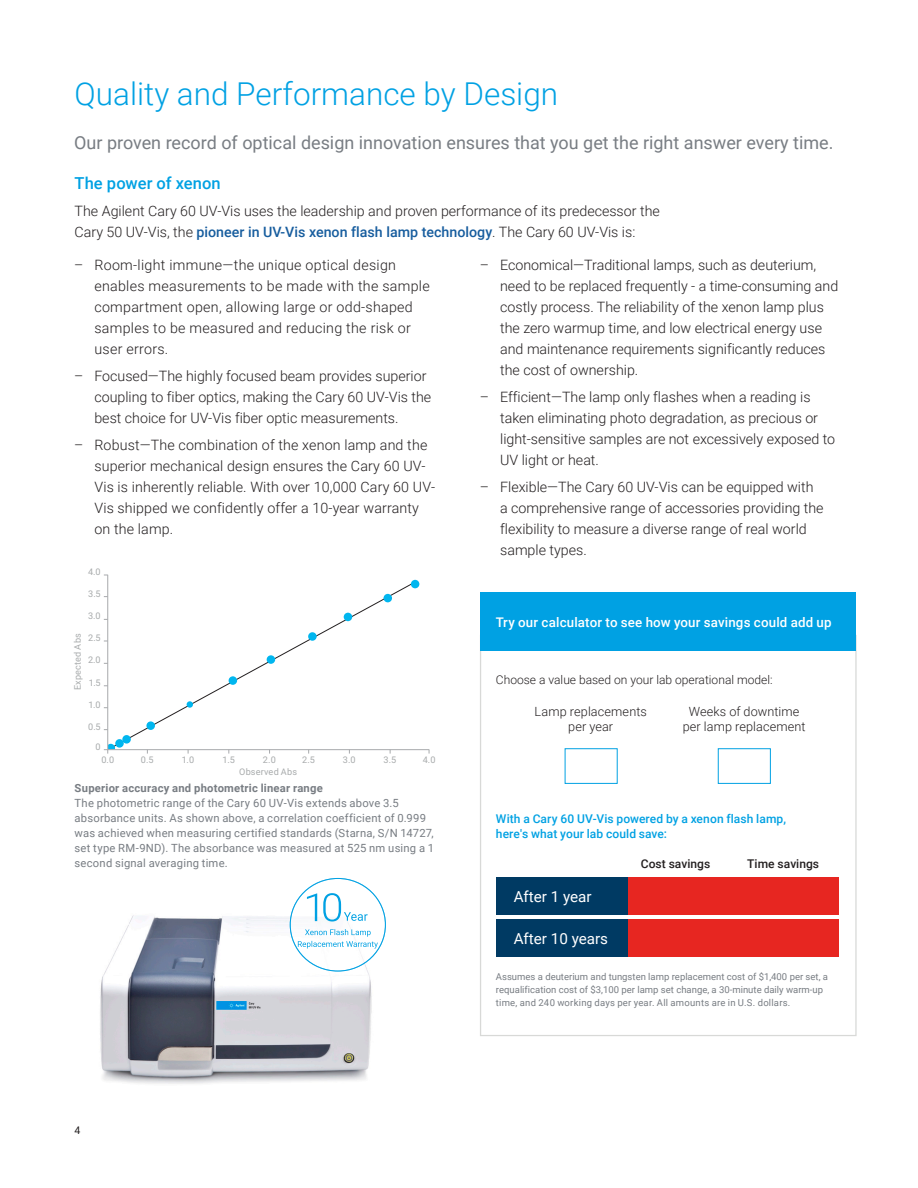
<style>
.page{position:relative;width:918px;height:1188px;background:#fff}
.page>*{position:absolute;margin:0;border:0;box-sizing:border-box;transform-origin:0 0}
.BROCHURE_int_head_blue{font:300 31.5px "Roboto";color:#00a1e3}
.BROCHURE_paragraph_gray{font:18px "Roboto";color:#787d83}
.BROCHURE_subhead_blue{font:500 16.5px "Roboto";letter-spacing:.005em;color:#00a1e3}
.FLYER_front_intro_text_blue{font:15.15px "Roboto";color:#fff}
.BROCHURE_text_black{font:300 14.25px/21px "Roboto";color:#231f20}
.BROCHURE_text_black-2{font:300 14.25px/21px "Roboto";letter-spacing:.02em;color:#231f20}
.FLYER_subhead_blue{font:500 13.35px "Roboto";letter-spacing:.015em;color:#fff}
.FLYER_subhead_blue-2{font:300 12.75px/15.1px "Roboto";letter-spacing:.01em;color:#231f20;text-align:center}
.FLYER_subhead_blue-3{font:500 12px/15.1px "Roboto";letter-spacing:.005em;color:#00a1e3}
.FLYER_subhead_blue-4{font:300 12px "Roboto";color:#231f20}
.FLYER_text_black{font:500 12px "Roboto";color:#231f20}
.BROCHURE_caption_gray{font:11.25px/15px "Roboto";letter-spacing:.02em;color:#787d83}
.BROCHURE_caption_gray-2{font:700 11.25px "Roboto";letter-spacing:.02em;color:#787d83}
.t1{font:10.5px "Roboto";color:#231f20}
.FLYER_back_caption_gray{font:9.45px/12.6px "Roboto";color:#787d83}
.t2{font:9.15px "Roboto";letter-spacing:.02em;color:#a8abac}
.s1{font-weight:500;color:#175d9e}
</style>
<div class="page">
<svg style="left:104px;top:749px;width:11px;height:5px"></svg>
<svg style="left:107px;top:574px;width:323px;height:176px"></svg>
<img style="left:100px;top:895px;width:286px;height:189px">
<div style="left:290px;top:878px;width:95px;height:93px;background:#fff;border-radius:50%"></div>
<svg style="left:298px;top:929px;width:80px;height:20px"></svg>
<svg style="left:307px;top:893px;width:61px;height:29px"></svg>
<div style="left:481px;top:593px;width:375px;height:58px;background:#00a1e3"></div>
<div style="left:497px;top:878px;width:342px;height:37px;background:#e72621"></div>
<div style="left:497px;top:920px;width:342px;height:37px;background:#e72621"></div>
<div style="left:497px;top:878px;width:131px;height:37px;background:#003a63"></div>
<div style="left:497px;top:920px;width:131px;height:37px;background:#003a63"></div>
<div style="left:565px;top:748px;width:53px;height:36px;border:1px solid #00a1e3"></div>
<div style="left:718px;top:748px;width:53px;height:36px;border:1px solid #00a1e3"></div>
<p class="BROCHURE_int_head_blue" style="left:75px;top:72px;width:485px">Quality and Performance by Design</p>
<p class="BROCHURE_paragraph_gray" style="left:74px;top:130px;width:761px">Our proven record of optical design innovation ensures that you get the right answer every time.</p>
<p class="BROCHURE_subhead_blue" style="left:75px;top:172px;width:148px">The power of xenon</p>
<p class="BROCHURE_text_black" style="left:75px;top:200px;width:587px">The Agilent Cary 60 UV-Vis uses the leadership and proven performance of its predecessor the<br>Cary 50 UV-Vis, the <span class="s1">pioneer in UV-Vis xenon flash lamp technology</span>. The Cary 60 UV-Vis is:</p>
<p class="BROCHURE_text_black-2" style="left:94px;top:254px;width:337px;text-indent:-20px">– Room-light immune—the unique optical design enables measurements to be made with the sample compartment open, allowing large or odd-shaped samples to be measured and reducing the risk or user errors.</p>
<p class="BROCHURE_text_black" style="left:94px;top:365px;width:338px;text-indent:-20px">– Focused—The highly focused beam provides superior coupling to fiber optics, making the Cary 60 UV-Vis the best choice for UV-Vis fiber optic measurements.</p>
<p class="BROCHURE_text_black" style="left:94px;top:434px;width:342px;text-indent:-20px">– Robust—The combination of the xenon lamp and the superior mechanical design ensures the Cary 60 UV-Vis is inherently reliable. With over 10,000 Cary 60 UV-Vis shipped we confidently offer a 10-year warranty on the lamp.</p>
<p class="t2" style="left:88px;top:565px;width:14px">4.0</p>
<p class="t2" style="left:88px;top:587px;width:14px">3.5</p>
<p class="t2" style="left:88px;top:610px;width:14px">3.0</p>
<p class="t2" style="left:71px;top:690px;width:58px;rotate:-90deg">Expected Abs</p>
<p class="t2" style="left:88px;top:631px;width:14px">2.5</p>
<p class="t2" style="left:88px;top:654px;width:14px">2.0</p>
<p class="t2" style="left:89px;top:676px;width:14px">1.5</p>
<p class="t2" style="left:89px;top:698px;width:14px">1.0</p>
<p class="t2" style="left:88px;top:720px;width:14px">0.5</p>
<p class="t2" style="left:96px;top:740px;width:7px">0</p>
<p class="t2" style="left:101px;top:753px;width:14px">0.0</p>
<p class="t2" style="left:141px;top:753px;width:14px">0.5</p>
<p class="t2" style="left:182px;top:753px;width:14px">1.0</p>
<p class="t2" style="left:223px;top:753px;width:14px">1.5</p>
<p class="t2" style="left:263px;top:753px;width:14px">2.0</p>
<p class="t2" style="left:302px;top:753px;width:14px">2.5</p>
<p class="t2" style="left:343px;top:753px;width:14px">3.0</p>
<p class="t2" style="left:384px;top:753px;width:14px">3.5</p>
<p class="t2" style="left:423px;top:753px;width:14px">4.0</p>
<p class="t2" style="left:239px;top:765px;width:59px">Observed Abs</p>
<p class="BROCHURE_caption_gray-2" style="left:75px;top:780px;width:250px">Superior accuracy and photometric linear range</p>
<p class="BROCHURE_caption_gray" style="left:75px;top:795px;width:361px">The photometric range of the Cary 60 UV-Vis extends above 3.5 absorbance units. As shown above, a correlation coefficient of 0.999 was achieved when measuring certified standards (Starna, S/N 14727, set type RM-9ND). The absorbance was measured at 525 nm using a 1 second signal averaging time.</p>
<p class="BROCHURE_text_black" style="left:500px;top:254px;width:340px;text-indent:-20px">– Economical—Traditional lamps, such as deuterium, need to be replaced frequently - a time-consuming and costly process. The reliability of the xenon lamp plus the zero warmup time, and low electrical energy use and maintenance requirements significantly reduces the cost of ownership.</p>
<p class="BROCHURE_text_black" style="left:500px;top:386px;width:337px;text-indent:-20px">– Efficient—The lamp only flashes when a reading is taken eliminating photo degradation, as precious or light-sensitive samples are not excessively exposed to UV light or heat.</p>
<p class="BROCHURE_text_black" style="left:500px;top:476px;width:325px;text-indent:-20px">– Flexible—The Cary 60 UV-Vis can be equipped with a comprehensive range of accessories providing the flexibility to measure a diverse range of real world sample types.</p>
<p class="FLYER_subhead_blue" style="left:496px;top:613px;width:337px">Try our calculator to see how your savings could add up</p>
<p class="FLYER_subhead_blue-4" style="left:496px;top:672px;width:278px">Choose a value based on your lab operational model:</p>
<p class="FLYER_subhead_blue-2" style="left:535px;top:703px;width:114px">Lamp replacements per year</p>
<p class="FLYER_subhead_blue-2" style="left:683px;top:703px;width:125px">Weeks of downtime per lamp replacement</p>
<p class="FLYER_subhead_blue-3" style="left:496px;top:811px;width:292px">With a Cary 60 UV-Vis powered by a xenon flash lamp, here's what your lab could save:</p>
<p class="FLYER_text_black" style="left:641px;top:855px;width:71px">Cost savings</p>
<p class="FLYER_text_black" style="left:747px;top:855px;width:73px">Time savings</p>
<p class="FLYER_front_intro_text_blue" style="left:514px;top:886px;width:80px">After 1 year</p>
<p class="FLYER_front_intro_text_blue" style="left:514px;top:928px;width:96px">After 10 years</p>
<p class="FLYER_back_caption_gray" style="left:496px;top:970px;width:334px">Assumes a deuterium and tungsten lamp replacement cost of $1,400 per set, a requalification cost of $3,100 per lamp set change, a 30-minute daily warm-up time, and 240 working days per year. All amounts are in U.S. dollars.</p>
<p class="t1" style="left:75px;top:1123px;width:7px">4</p>
</div>
